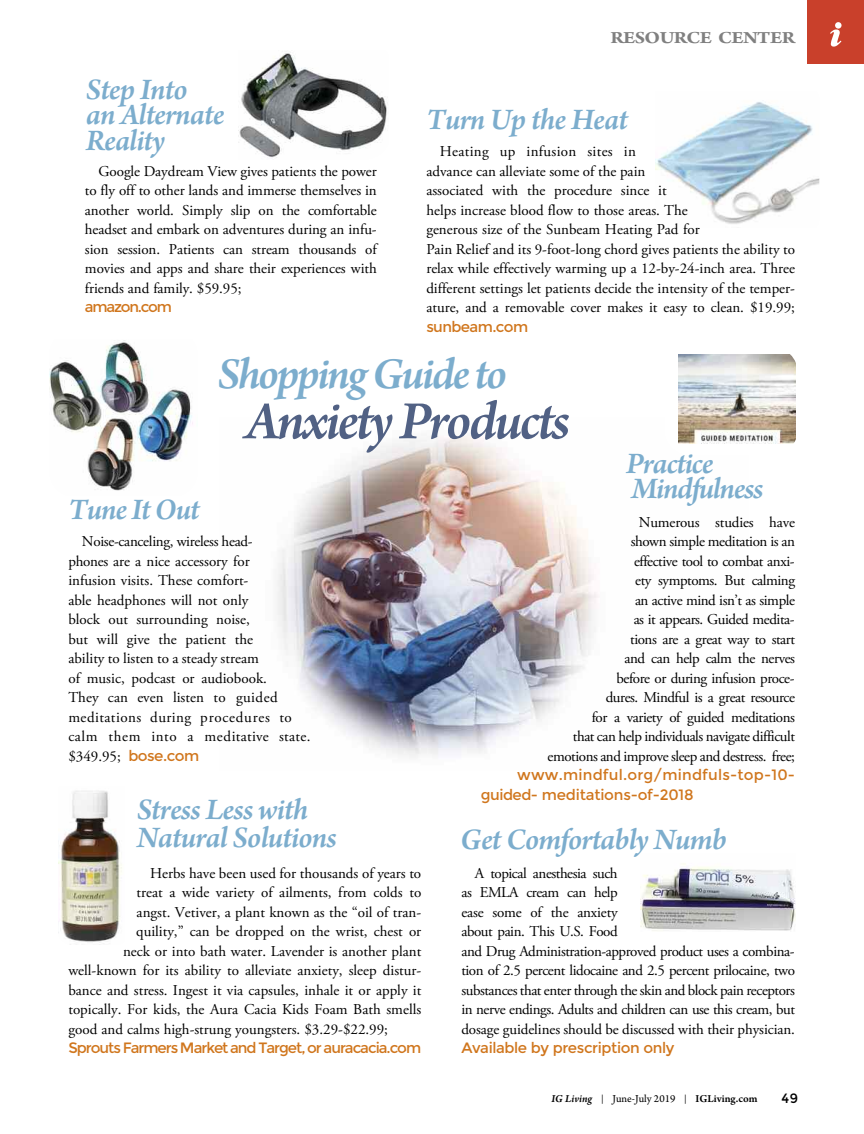
<style>
.page{position:relative;width:864px;height:1134px;background:#fff}
.page>*{position:absolute;margin:0;border:0;box-sizing:border-box;transform-origin:0 0}
.t1{font:italic 600 57px "Arno Pro";letter-spacing:-.05em;color:#516184}
.t2{font:italic 600 46.5px "Arno Pro";letter-spacing:-.05em;color:#7cadcd}
.t3{font:italic 600 31.5px/25.5px "Arno Pro";letter-spacing:-.025em;color:#7cadcd}
.t4{font:700 18px "Arno Pro";letter-spacing:-.025em;color:#808080;scale:1.15 1}
.t5{font:15px/19.5px "Adobe Garamond Pro";color:#000}
.t6{font:15px/19.5px "Adobe Garamond Pro";letter-spacing:-.03em;color:#000}
.t7{font:15px/19.5px "Montserrat";letter-spacing:.01em;color:#d0761d}
.t8{font:15px "Montserrat";letter-spacing:-.07em;color:#d0761d}
.t9{font:15px "Montserrat";letter-spacing:-.03em;color:#d0761d}
.t10{font:15px "Montserrat";letter-spacing:-.085em;color:#d0761d}
.t11{font:13.5px "Montserrat";color:#000}
.t12{font:11.25px "Arno Pro";color:#000}
.s1{font-family:"Montserrat";color:#d0761d}
.s2{font-weight:600;font-style:italic}
.s3{font-size:9px}
.s4{font-weight:600}
</style>
<div class="page">
<img style="left:277px;top:435px;width:321px;height:323px">
<img style="left:656px;top:102px;width:163px;height:122px">
<div style="left:808px;top:0;width:56px;height:63px;background:#c9402b"></div>
<div style="left:835px;top:22px;width:7px;height:7px;background:#fff;border-radius:50%"></div>
<img style="left:678px;top:355px;width:118px;height:88px">
<img style="left:238px;top:52px;width:150px;height:106px">
<img style="left:49px;top:340px;width:144px;height:151px">
<img style="left:640px;top:863px;width:156px;height:68px">
<img style="left:58px;top:791px;width:64px;height:152px">
<h3 class="t3" style="left:86px;top:79px;width:140px">Step Into an Alternate<br>Reality</h3>
<p class="t5" style="left:85px;top:163px;width:293px;text-align:justify;text-indent:14px">Google Daydream View gives patients the power to fly off to other lands and immerse themselves in another world. Simply slip on the comfortable headset and embark on adventures during an infu&shy;sion session. Patients can stream thousands of movies and apps and share their experiences with friends and family. $59.95;</p>
<p class="t10" style="left:85px;top:298px;width:89px">amazon.com</p>
<p class="t4" style="left:611px;top:31px;width:162px">RESOURCE CENTER</p>
<h3 class="t3" style="left:426px;top:110px;width:203px">Turn Up the Heat</h3>
<p class="t5" style="left:426px;top:143px;width:370px;text-indent:14px">Heating up infusion sites in<br>advance can alleviate some of the pain<br>associated with the procedure since it<br>helps increase blood flow to those areas. The<br>generous size of the Sunbeam Heating Pad for<br>Pain Relief and its 9-foot-long chord gives patients the ability to relax while effectively warming up a 12-by-24-inch area. Three different settings let patients decide the intensity of the temper&shy;ature, and a removable cover makes it easy to clean. $19.99;</p>
<p class="t9" style="left:426px;top:318px;width:103px">sunbeam.com</p>
<h2 class="t2" style="left:217px;top:357px;width:291px">Shopping Guide to</h2>
<h1 class="t1" style="left:245px;top:400px;width:326px">Anxiety Products</h1>
<h3 class="t3" style="left:626px;top:453px;width:139px">Practice<br>Mindfulness</h3>
<h3 class="t3" style="left:68px;top:499px;width:133px">Tune It Out</h3>
<p class="t6" style="left:548px;top:514px;width:249px;text-align:right">Numerous studies have<br>shown simple meditation is an<br>effective tool to combat anxi-<br>ety symptoms. But calming<br>an active mind isn’t as simple<br>as it appears. Guided medita-<br>tions are a great way to start<br>and can help calm the nerves<br>before or during infusion proce-<br>dures. Mindful is a great resource<br>for a variety of guided meditations<br>that can help individuals navigate difficult emotions and improve sleep and destress. free;</p>
<p class="t7" style="left:481px;top:765px;width:316px;text-indent:36px">www.mindful.org/mindfuls-top-10- guided- meditations-of-2018</p>
<p class="t5" style="left:68px;top:533px;width:244px;text-indent:14px">Noise-canceling, wireless head-<br>phones are a nice accessory for<br>infusion visits. These comfort-<br>able headphones will not only<br>block out surrounding noise,<br>but will give the patient the<br>ability to listen to a steady stream<br>of music, podcast or audiobook.<br>They can even listen to guided meditations during procedures to calm them into a meditative state. $349.95; <span class="s1">bose.com</span></p>
<h3 class="t3" style="left:137px;top:798px;width:202px;line-height:28.5px">Stress Less with<br>Natural Solutions</h3>
<h3 class="t3" style="left:460px;top:830px;width:268px">Get Comfortably Numb</h3>
<p class="t5" style="left:150px;top:865px;width:273px">Herbs have been used for thousands of years to</p>
<p class="t5" style="left:137px;top:884px;width:286px">treat a wide variety of ailments, from colds to</p>
<p class="t5" style="left:137px;top:904px;width:286px">angst. Vetiver, a plant known as the “oil of tran-</p>
<p class="t5" style="left:136px;top:923px;width:287px">quility,” can be dropped on the wrist, chest or</p>
<p class="t5" style="left:123px;top:943px;width:300px">neck or into bath water. Lavender is another plant</p>
<p class="t5" style="left:68px;top:962px;width:354px">well-known for its ability to alleviate anxiety, sleep distur-</p>
<p class="t5" style="left:68px;top:982px;width:354px">bance and stress. Ingest it via capsules, inhale it or apply it</p>
<p class="t5" style="left:68px;top:1001px;width:354px">topically. For kids, the Aura Cacia Kids Foam Bath smells</p>
<p class="t5" style="left:68px;top:1021px;width:321px">good and calms high-strung youngsters. $3.29-$22.99;</p>
<p class="t8" style="left:68px;top:1039px;width:354px">Sprouts Farmers Market and Target, or auracacia.com</p>
<p class="t6" style="left:461px;top:865px;width:335px;text-indent:14px">A topical anesthesia such<br>as EMLA cream can help<br>ease some of the anxiety<br>about pain. This U.S. Food<br>and Drug Administration-approved product uses a combina&shy;tion of 2.5 percent lidocaine and 2.5 percent prilocaine, two substances that enter through the skin and block pain receptors in nerve endings. Adults and children can use this cream, but dosage guidelines should be discussed with their physician.</p>
<p class="t9" style="left:461px;top:1039px;width:215px">Available by prescription only</p>
<p class="t12" style="left:551px;top:1094px;width:208px"><span class="s2">IG Living</span> <span class="s3">|</span> June-July 2019 <span class="s3">|</span> <span class="s4">IGLiving.com</span></p>
<p class="t11" style="left:781px;top:1091px;width:18px">49</p>
</div>
